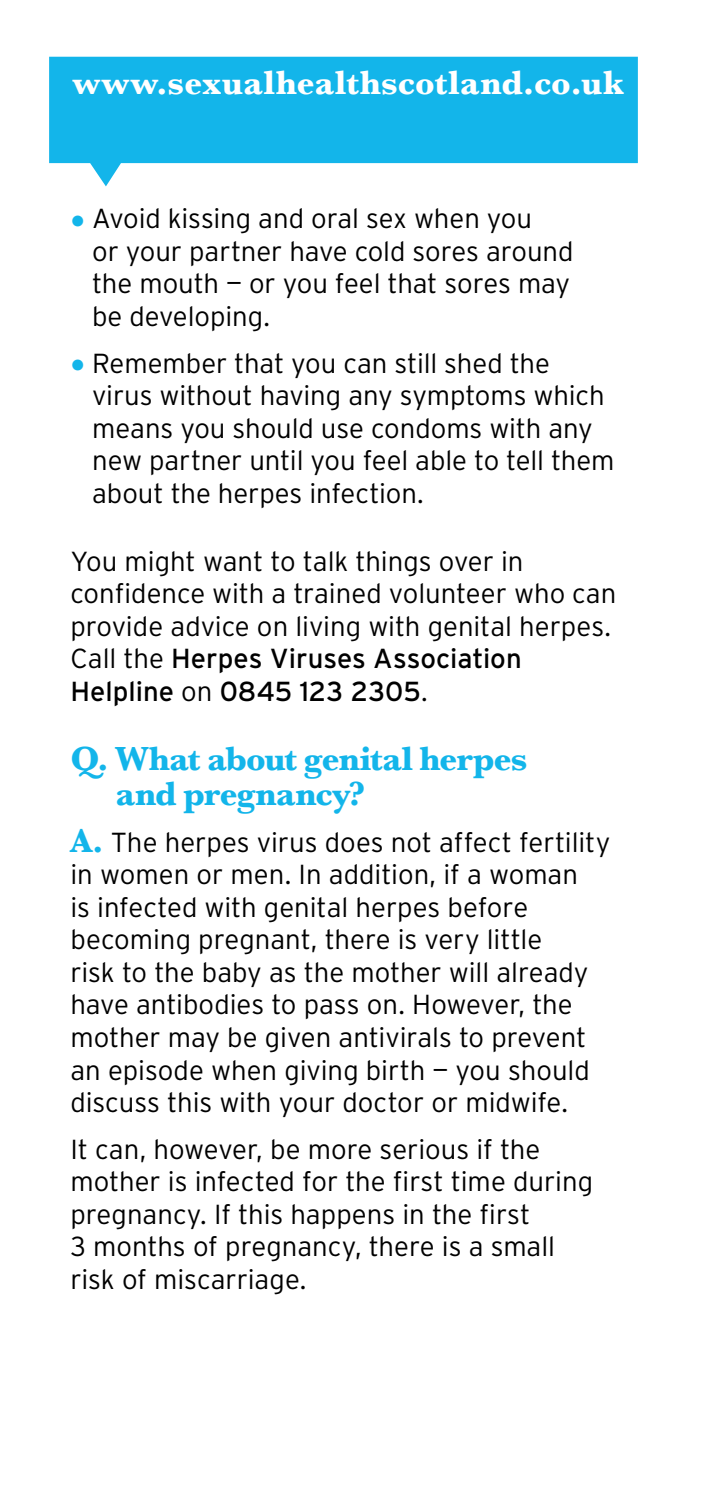
<style>
.page{position:relative;width:701px;height:1489px;background:#fff}
.page>*{position:absolute;margin:0;border:0;box-sizing:border-box;transform-origin:0 0}
.t1{font:700 35px/34.2px "Baskerville";letter-spacing:-.03em;color:#13b5ea}
.t2{font:700 35px "Baskerville";letter-spacing:.01em;color:#fff}
.t3{font:300 27.5px/32.5px "Interstate";color:#000}
.s1{font-weight:700;font-size:30px;color:#13b5ea}
.s2{font-weight:400}
.s3{font-family:"Baskerville";font-weight:700;font-size:34.5px;color:#13b5ea}
</style>
<div class="page">
<svg style="left:49px;top:57px;width:588px;height:129px;fill:#13b5ea"></svg>
<p class="t2" style="left:73px;top:62px;width:552px">www.sexualhealthscotland.co.uk</p>
<p class="t3" style="left:92px;top:202px;width:483px;text-indent:-22px"><span class="s1">•</span> Avoid kissing and oral sex when you<br>or your partner have cold sores around the mouth — or you feel that sores may be developing.</p>
<p class="t3" style="left:92px;top:346px;width:524px;text-indent:-22px"><span class="s1">•</span> Remember that you can still shed the virus without having any symptoms which means you should use condoms with any new partner until you feel able to tell them about the herpes infection.</p>
<p class="t3" style="left:70px;top:544px;width:547px">You might want to talk things over in confidence with a trained volunteer who can provide advice on living with genital herpes.<br>Call the <span class="s2">Herpes Viruses Association Helpline</span> on <span class="s2">0845 123 2305</span>.</p>
<p class="t1" style="left:116px;top:741px;width:413px;text-indent:-45px">Q. What about genital herpes and pregnancy?</p>
<p class="t3" style="left:70px;top:825px;width:541px"><span class="s3">A.</span> The herpes virus does not affect fertility in women or men. In addition, if a woman<br>is infected with genital herpes before becoming pregnant, there is very little<br>risk to the baby as the mother will already have antibodies to pass on. However, the mother may be given antivirals to prevent an episode when giving birth — you should discuss this with your doctor or midwife.</p>
<p class="t3" style="left:70px;top:1132px;width:524px">It can, however, be more serious if the mother is infected for the first time during pregnancy. If this happens in the first<br>3 months of pregnancy, there is a small risk of miscarriage.</p>
</div>
